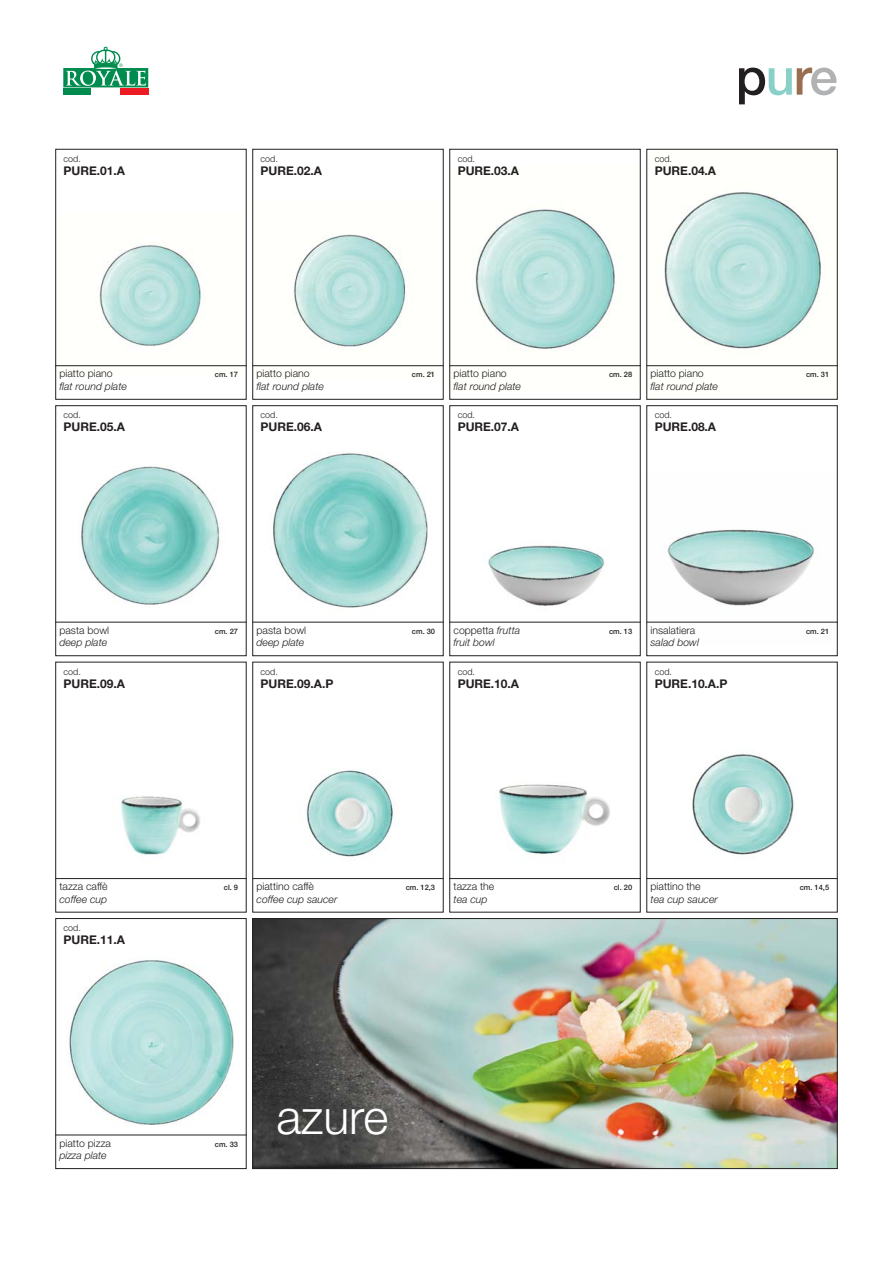
<style>
.page{position:relative;width:893px;height:1263px;background:#fff}
.page>*{position:absolute;margin:0;border:0;box-sizing:border-box;transform-origin:0 0}
.t1{font:500 51px "Helvetica Neue";color:#231f20}
.t2{font:300 48px "Helvetica Neue";color:#fff}
.t3{font:700 12px "Helvetica Neue";color:#231f20}
.t4{font:italic 300 10.5px "Helvetica Neue";color:#231f20}
.t5{font:300 10.5px "Helvetica Neue";color:#231f20}
.t6{font:300 9px "Helvetica Neue";color:#231f20}
.t7{font:500 7.5px "Helvetica Neue";color:#231f20}
.s1{color:#89d0c8}
.s2{color:#996d50}
.s3{color:#b1b2b4}
.s4{font-style:italic}
</style>
<div class="page">
<img style="left:57px;top:245px;width:188px;height:122px">
<div style="left:55px;top:149px;width:192px;height:251px;border:1px solid #231f20"></div>
<hr style="left:55px;top:365px;width:192px;height:1px;background:#231f20">
<img style="left:254px;top:234px;width:188px;height:133px">
<div style="left:252px;top:149px;width:192px;height:251px;border:1px solid #231f20"></div>
<hr style="left:252px;top:365px;width:192px;height:1px;background:#231f20">
<img style="left:451px;top:209px;width:188px;height:158px">
<div style="left:449px;top:149px;width:192px;height:251px;border:1px solid #231f20"></div>
<hr style="left:449px;top:365px;width:192px;height:1px;background:#231f20">
<img style="left:648px;top:192px;width:188px;height:175px">
<div style="left:646px;top:149px;width:192px;height:251px;border:1px solid #231f20"></div>
<hr style="left:646px;top:365px;width:192px;height:1px;background:#231f20">
<img style="left:57px;top:465px;width:188px;height:157px">
<div style="left:55px;top:405px;width:192px;height:251px;border:1px solid #231f20"></div>
<hr style="left:55px;top:622px;width:192px;height:1px;background:#231f20">
<img style="left:254px;top:453px;width:188px;height:169px">
<div style="left:252px;top:405px;width:192px;height:251px;border:1px solid #231f20"></div>
<hr style="left:252px;top:622px;width:192px;height:1px;background:#231f20">
<img style="left:451px;top:545px;width:188px;height:77px">
<div style="left:449px;top:405px;width:192px;height:251px;border:1px solid #231f20"></div>
<hr style="left:449px;top:622px;width:192px;height:1px;background:#231f20">
<img style="left:648px;top:529px;width:188px;height:93px">
<div style="left:646px;top:405px;width:192px;height:251px;border:1px solid #231f20"></div>
<hr style="left:646px;top:622px;width:192px;height:1px;background:#231f20">
<img style="left:57px;top:796px;width:188px;height:84px">
<hr style="left:55px;top:878px;width:192px;height:1px;background:#231f20">
<img style="left:254px;top:770px;width:188px;height:110px">
<div style="left:252px;top:662px;width:192px;height:250px;border:1px solid #231f20"></div>
<img style="left:254px;top:920px;width:582px;height:247px">
<div style="left:252px;top:918px;width:586px;height:251px;border:1px solid #231f20"></div>
<hr style="left:252px;top:878px;width:192px;height:1px;background:#231f20">
<img style="left:451px;top:784px;width:188px;height:96px">
<div style="left:449px;top:662px;width:192px;height:250px;border:1px solid #231f20"></div>
<hr style="left:449px;top:878px;width:192px;height:1px;background:#231f20">
<img style="left:648px;top:754px;width:188px;height:126px">
<hr style="left:646px;top:878px;width:192px;height:1px;background:#231f20">
<img style="left:57px;top:960px;width:188px;height:176px">
<div style="left:55px;top:918px;width:192px;height:251px;border:1px solid #231f20"></div>
<hr style="left:55px;top:1134px;width:192px;height:1px;background:#231f20">
<svg style="left:63px;top:46px;width:85px;height:41px"></svg>
<div style="left:120px;top:89px;width:28px;height:6px;background:#ed1c24"></div>
<div style="left:63px;top:89px;width:29px;height:6px;background:#008c4e"></div>
<p class="t6" style="left:64px;top:155px;width:19px">cod.</p>
<p class="t3" style="left:64px;top:166px;width:63px">PURE.01.A</p>
<p class="t6" style="left:261px;top:155px;width:19px">cod.</p>
<p class="t3" style="left:261px;top:166px;width:63px">PURE.02.A</p>
<p class="t6" style="left:458px;top:155px;width:19px">cod.</p>
<p class="t3" style="left:458px;top:166px;width:63px">PURE.03.A</p>
<p class="t6" style="left:655px;top:155px;width:19px">cod.</p>
<p class="t3" style="left:655px;top:166px;width:63px">PURE.04.A</p>
<h1 class="t1" style="left:736px;top:58px;width:103px">p<span class="s1">u</span><span class="s2">r</span><span class="s3">e</span></h1>
<p class="t5" style="left:60px;top:370px;width:55px">piatto piano</p>
<p class="t7" style="left:215px;top:372px;width:25px">cm. 17</p>
<p class="t4" style="left:60px;top:383px;width:69px">flat round plate</p>
<p class="t6" style="left:64px;top:412px;width:19px">cod.</p>
<p class="t3" style="left:64px;top:423px;width:63px">PURE.05.A</p>
<p class="t5" style="left:257px;top:370px;width:55px">piatto piano</p>
<p class="t7" style="left:412px;top:372px;width:25px">cm. 21</p>
<p class="t4" style="left:257px;top:383px;width:69px">flat round plate</p>
<p class="t6" style="left:261px;top:412px;width:19px">cod.</p>
<p class="t3" style="left:261px;top:423px;width:63px">PURE.06.A</p>
<p class="t5" style="left:454px;top:370px;width:55px">piatto piano</p>
<p class="t7" style="left:609px;top:372px;width:25px">cm. 28</p>
<p class="t4" style="left:454px;top:383px;width:69px">flat round plate</p>
<p class="t6" style="left:458px;top:412px;width:19px">cod.</p>
<p class="t3" style="left:458px;top:423px;width:63px">PURE.07.A</p>
<p class="t5" style="left:651px;top:370px;width:55px">piatto piano</p>
<p class="t7" style="left:806px;top:372px;width:25px">cm. 31</p>
<p class="t4" style="left:651px;top:383px;width:69px">flat round plate</p>
<p class="t6" style="left:655px;top:412px;width:19px">cod.</p>
<p class="t3" style="left:655px;top:423px;width:63px">PURE.08.A</p>
<p class="t5" style="left:60px;top:626px;width:51px">pasta bowl</p>
<p class="t7" style="left:215px;top:628px;width:25px">cm. 27</p>
<p class="t4" style="left:60px;top:639px;width:49px">deep plate</p>
<p class="t6" style="left:64px;top:668px;width:19px">cod.</p>
<p class="t3" style="left:64px;top:679px;width:63px">PURE.09.A</p>
<p class="t5" style="left:257px;top:626px;width:51px">pasta bowl</p>
<p class="t7" style="left:412px;top:628px;width:25px">cm. 30</p>
<p class="t4" style="left:257px;top:639px;width:49px">deep plate</p>
<p class="t6" style="left:261px;top:668px;width:19px">cod.</p>
<p class="t3" style="left:261px;top:679px;width:74px">PURE.09.A.P</p>
<p class="t5" style="left:454px;top:626px;width:68px">coppetta <span class="s4">frutta</span></p>
<p class="t7" style="left:609px;top:628px;width:25px">cm. 13</p>
<p class="t4" style="left:454px;top:639px;width:43px">fruit bowl</p>
<p class="t6" style="left:458px;top:668px;width:19px">cod.</p>
<p class="t3" style="left:458px;top:679px;width:63px">PURE.10.A</p>
<p class="t5" style="left:651px;top:626px;width:46px">insalatiera</p>
<p class="t7" style="left:806px;top:628px;width:25px">cm. 21</p>
<p class="t4" style="left:651px;top:639px;width:50px">salad bowl</p>
<p class="t6" style="left:655px;top:668px;width:19px">cod.</p>
<p class="t3" style="left:655px;top:679px;width:74px">PURE.10.A.P</p>
<p class="t5" style="left:60px;top:883px;width:50px">tazza caffè</p>
<p class="t7" style="left:224px;top:885px;width:16px">cl. 9</p>
<p class="t4" style="left:60px;top:895px;width:49px">coffee cup</p>
<p class="t6" style="left:64px;top:925px;width:19px">cod.</p>
<p class="t3" style="left:64px;top:935px;width:63px">PURE.11.A</p>
<p class="t5" style="left:257px;top:883px;width:59px">piattino caffè</p>
<p class="t7" style="left:406px;top:885px;width:31px">cm. 12,3</p>
<p class="t4" style="left:257px;top:895px;width:82px">coffee cup saucer</p>
<p class="t5" style="left:454px;top:883px;width:42px">tazza the</p>
<p class="t7" style="left:614px;top:885px;width:20px">cl. 20</p>
<p class="t4" style="left:454px;top:895px;width:35px">tea cup</p>
<p class="t5" style="left:651px;top:883px;width:52px">piattino the</p>
<p class="t7" style="left:800px;top:885px;width:31px">cm. 14,5</p>
<p class="t4" style="left:651px;top:895px;width:69px">tea cup saucer</p>
<p class="t5" style="left:60px;top:1139px;width:53px">piatto pizza</p>
<p class="t7" style="left:215px;top:1141px;width:25px">cm. 33</p>
<p class="t4" style="left:60px;top:1152px;width:49px">pizza plate</p>
<h2 class="t2" style="left:276px;top:1100px;width:113px">azure</h2>
</div>
